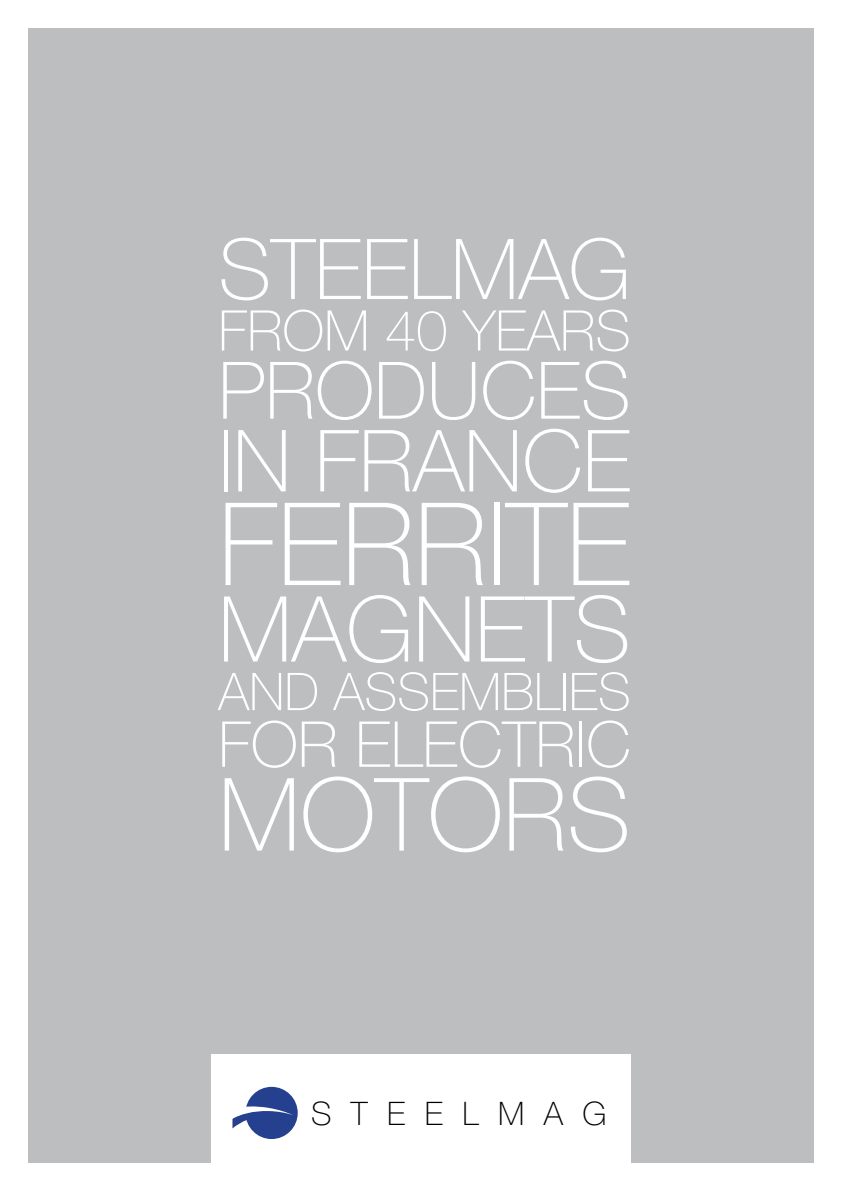
<style>
.page{position:relative;width:842px;height:1191px;background:#fff}
.page>*{position:absolute;margin:0;border:0;box-sizing:border-box;transform-origin:0 0}
.t1{font:100 115.1px "Helvetica Neue LT Std";color:#fff}
.t2{font:100 101.3px "Helvetica Neue LT Std";color:#fff}
.t3{font:100 91px "Helvetica Neue LT Std";color:#fff}
.t4{font:100 85.8px "Helvetica Neue LT Std";color:#fff}
.t5{font:100 84px "Helvetica Neue LT Std";color:#fff}
.t6{font:100 79.4px "Helvetica Neue LT Std";color:#fff}
.t7{font:100 63.3px "Helvetica Neue LT Std";color:#fff}
.t8{font:100 56.1px "Helvetica Neue LT Std";color:#fff}
.t9{font:100 52px "Helvetica Neue LT Std";color:#fff}
.t10{font:100 32.4px "Helvetica Neue LT Std";letter-spacing:.6em;color:#000}
</style>
<div class="page">
<div style="left:28px;top:28px;width:786px;height:1134px;background:#bcbec0"></div>
<div style="left:211px;top:1053px;width:420px;height:109px;background:#fff"></div>
<div style="left:246px;top:1086px;width:52px;height:53px;background:#25408f;border-radius:50%"></div>
<svg style="left:232px;top:1105px;width:62px;height:23px"></svg>
<h3 class="t5" style="left:218px;top:221px;width:414px">STEELMAG</h3>
<p class="t8" style="left:218px;top:298px;width:414px">FROM 40 YEARS</p>
<h3 class="t6" style="left:218px;top:345px;width:414px">PRODUCES</h3>
<h3 class="t4" style="left:218px;top:412px;width:414px">IN FRANCE</h3>
<h1 class="t1" style="left:218px;top:478px;width:414px">FERRITE</h1>
<h3 class="t3" style="left:218px;top:577px;width:414px">MAGNETS</h3>
<p class="t9" style="left:218px;top:662px;width:414px">AND ASSEMBLIES</p>
<p class="t7" style="left:218px;top:708px;width:414px">FOR ELECTRIC</p>
<h2 class="t2" style="left:218px;top:756px;width:414px">MOTORS</h2>
<p class="t10" style="left:311px;top:1094px;width:297px">STEELMAG</p>
</div>
